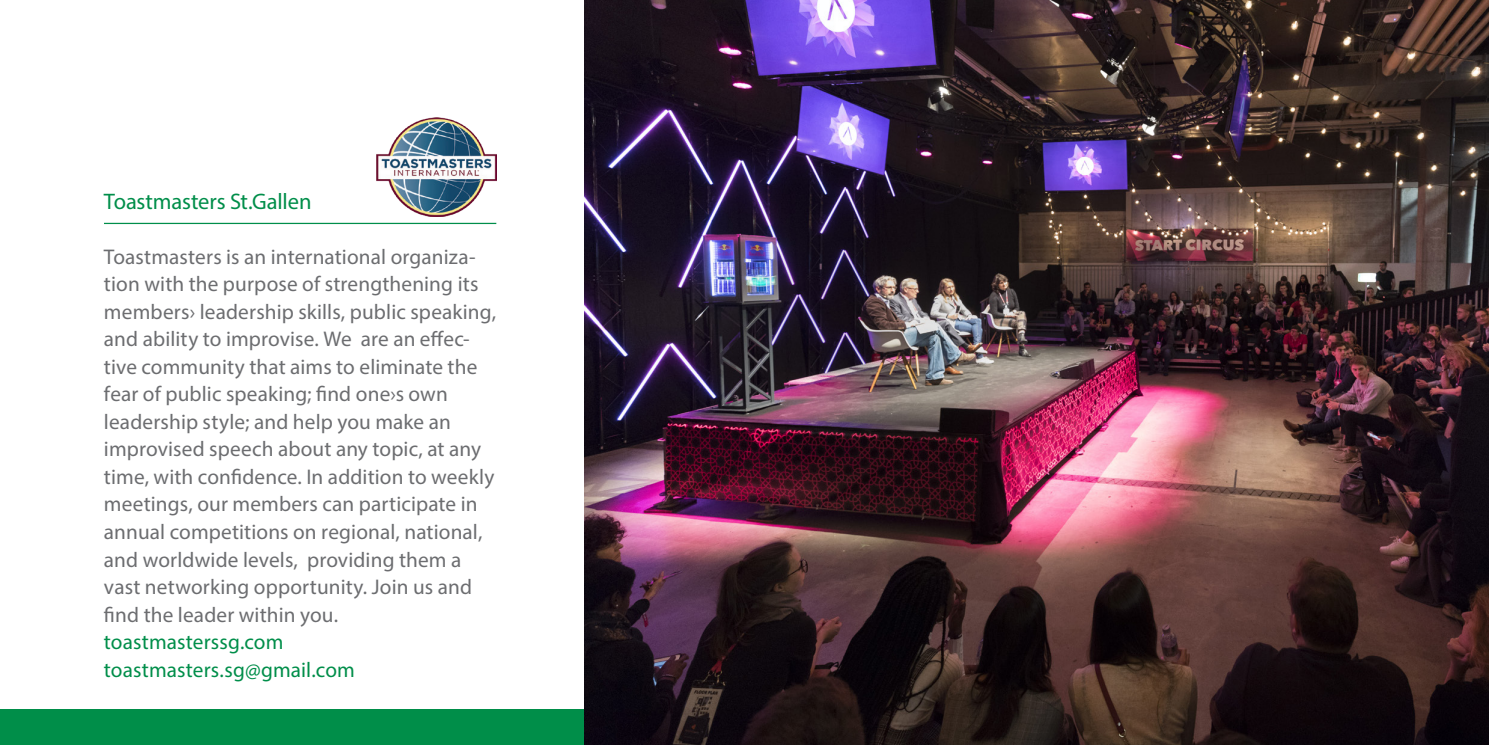
<style>
.page{position:relative;width:1489px;height:745px;background:#fff}
.page>*{position:absolute;margin:0;border:0;box-sizing:border-box;transform-origin:0 0}
.Überschrift_Ebene_2{font:22.5px "Myriad Pro";letter-spacing:-.005em;color:#008e4a}
.Copytext_E_Vereine{font:21.25px/27.5px "Myriad Pro";letter-spacing:.005em;color:#6c6d70}
.www{font:21.25px "Myriad Pro";letter-spacing:.005em;color:#008e4a}
</style>
<div class="page">
<div style="left:0;top:709px;width:1488px;height:35px;background:#008e49"></div>
<hr style="left:104px;top:223px;width:392px;height:1px;background:#008e4a">
<img style="left:377px;top:117px;width:119px;height:99px">
<img style="left:585px;top:0;width:903px;height:744px">
<p class="Überschrift_Ebene_2" style="left:104px;top:187px;width:209px">Toastmasters St.Gallen</p>
<p class="Copytext_E_Vereine" style="left:104px;top:242px;width:394px">Toastmasters is an international organiza&shy;tion with the purpose of strengthening its members› leadership skills, public speaking, and ability to improvise. We are an effec&shy;tive community that aims to eliminate the fear of public speaking; find one›s own leadership style; and help you make an improvised speech about any topic, at any time, with confidence. In addition to weekly meetings, our members can participate in annual competitions on regional, national, and worldwide levels, providing them a vast networking opportunity. Join us and find the leader within you.</p>
<p class="www" style="left:104px;top:628px;width:181px">toastmasterssg.com</p>
<p class="www" style="left:104px;top:656px;width:252px">toastmasters.sg@gmail.com</p>
</div>
